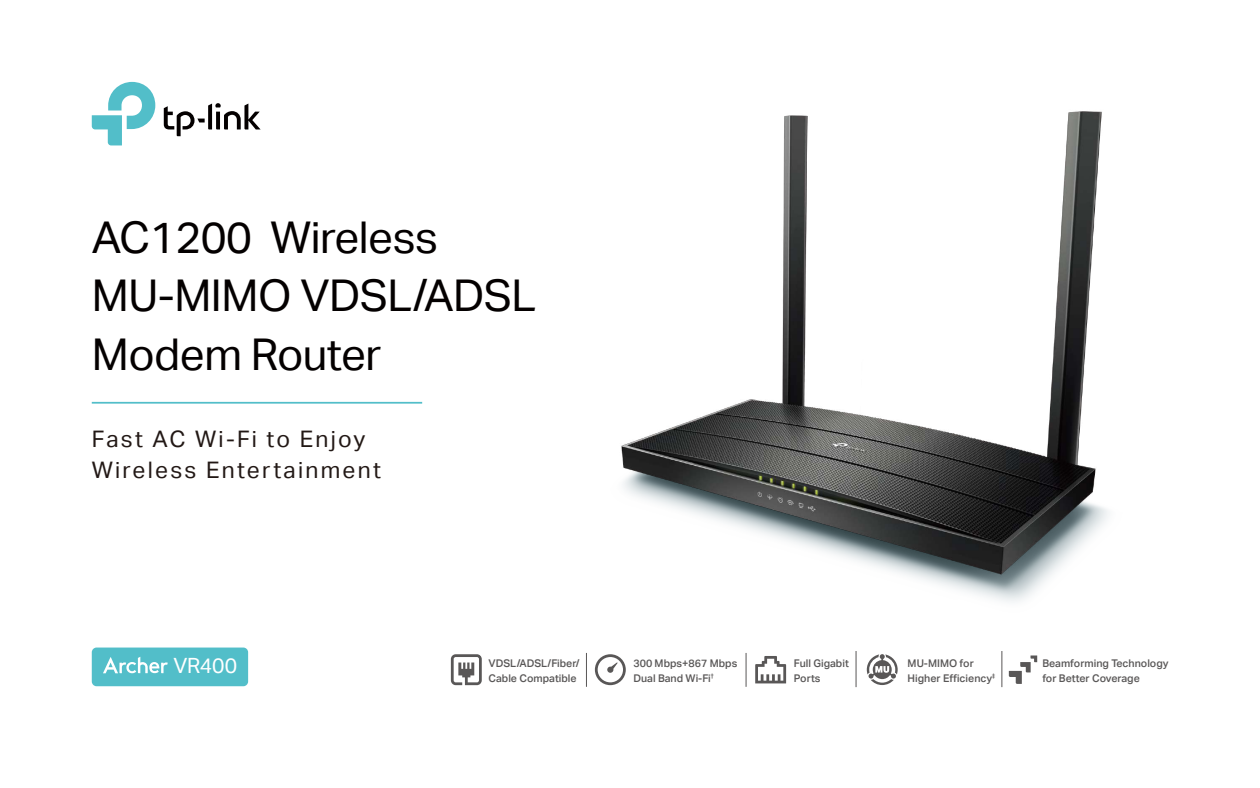
<style>
.page{position:relative;width:1260px;height:788px;background:#fff}
.page>*{position:absolute;margin:0;border:0;box-sizing:border-box;transform-origin:0 0}
.t1{font:43.75px/58.6px "TP Link Aktiv Regular";letter-spacing:-.01em;color:#040000}
.t2{font:22.75px/30.9px "TP Link Aktiv Regular";letter-spacing:.1em;color:#221815}
.t3{font:21px "TP Link Aktiv Regular";letter-spacing:-.005em;color:#fff}
.t4{font:10.59px/15px "TP Link Aktiv Medium";color:#595757}
</style>
<div class="page">
<svg style="left:450px;top:658px;width:28px;height:28px"></svg>
<svg style="left:451px;top:654px;width:31px;height:31px"></svg>
<div style="left:92px;top:647px;width:156px;height:39px;background:#52bec9;border-radius:5px"></div>
<svg style="left:103px;top:656px;width:65px;height:17px"></svg>
<svg style="left:92px;top:82px;width:63px;height:63px"></svg>
<svg style="left:164px;top:103px;width:97px;height:33px"></svg>
<hr style="left:92px;top:402px;width:330px;height:1px;background:#52bec9">
<svg style="left:1009px;top:655px;width:28px;height:28px"></svg>
<hr style="left:746px;top:653px;width:1px;height:33px;background:#595757">
<hr style="left:586px;top:653px;width:1px;height:33px;background:#595757">
<hr style="left:856px;top:651px;width:1px;height:36px;background:#595757">
<hr style="left:1001px;top:651px;width:1px;height:36px;background:#595757">
<img style="left:621px;top:111px;width:488px;height:491px">
<svg style="left:595px;top:654px;width:31px;height:31px"></svg>
<svg style="left:867px;top:654px;width:31px;height:31px"></svg>
<svg style="left:755px;top:656px;width:31px;height:27px"></svg>
<h1 class="t1" style="left:92px;top:208px;width:446px">AC1200 Wireless<br>MU-MIMO VDSL/ADSL<br>Modem Router</h1>
<h2 class="t2" style="left:92px;top:424px;width:291px">Fast AC Wi-Fi to Enjoy<br>Wireless Entertainment</h2>
<h3 class="t3" style="left:173px;top:653px;width:65px">VR400</h3>
<p class="t4" style="left:489px;top:655px;width:93px">VDSL/ADSL/Fiber/<br>Cable Compatible</p>
<p class="t4" style="left:908px;top:655px;width:89px">MU-MIMO for<br>Higher Efficiency<sup>‡</sup></p>
<p class="t4" style="left:794px;top:655px;width:57px">Full Gigabit<br>Ports</p>
<p class="t4" style="left:1042px;top:655px;width:128px">Beamforming Technology for Better Coverage</p>
<p class="t4" style="left:633px;top:655px;width:105px">300 Mbps+867 Mbps<br>Dual Band Wi-Fi<sup>†</sup></p>
</div>
